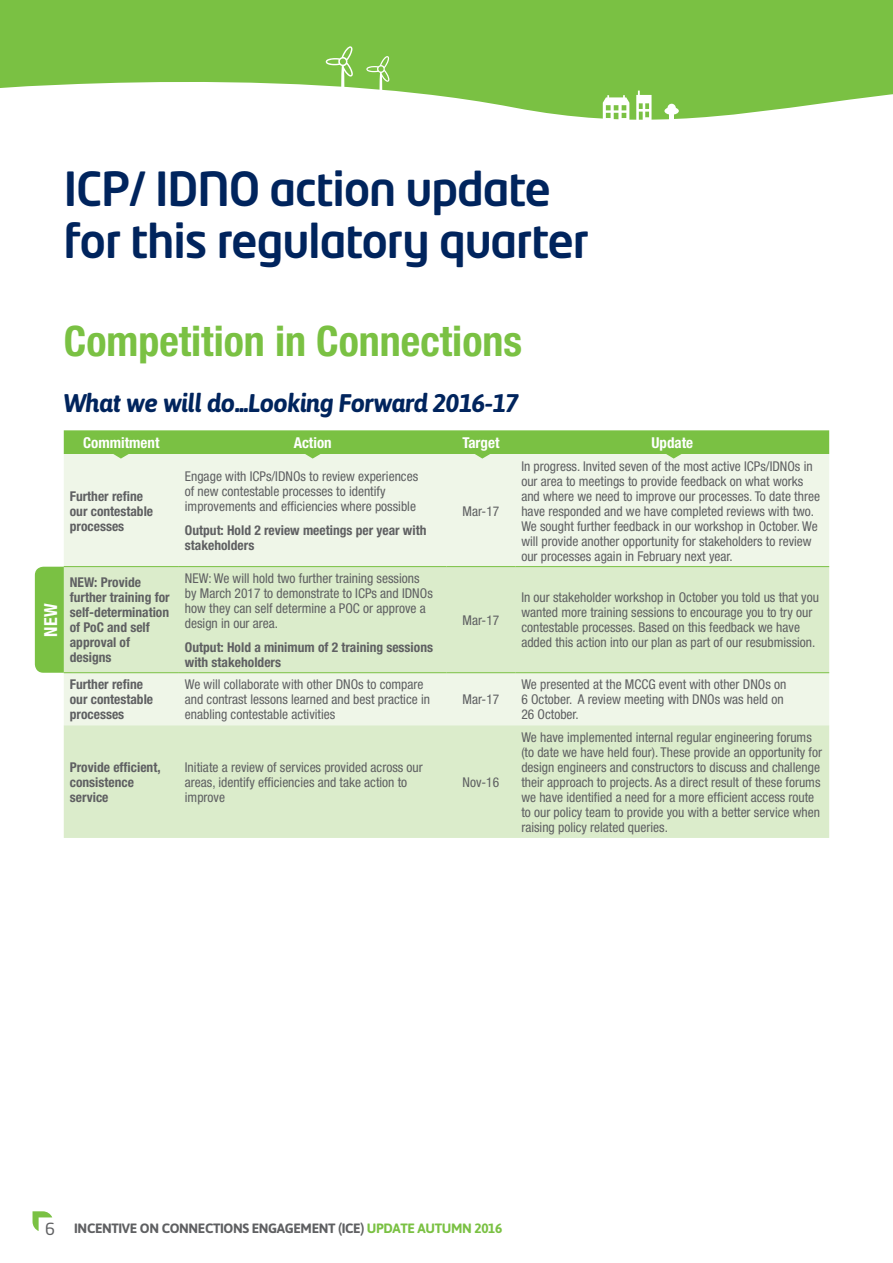
<style>
.page{position:relative;width:893px;height:1263px;background:#fff}
.page>*{position:absolute;margin:0;border:0;box-sizing:border-box;transform-origin:0 0}
.t1{font:500 46.5px/52.5px "Neo Tech Std";letter-spacing:-.025em;color:#00245d}
.t2{font:700 condensed 42px "Helvetica Neue LT";color:#7ac143}
.t3{font:italic 700 25.5px "Asap";letter-spacing:-.025em;color:#00245d}
.t4{font:700 condensed 18px "Helvetica Neue LT";color:#fff}
.t5{font:700 condensed 15px "Helvetica Neue LT";color:#fff}
.t6{font:condensed 13.5px/15px "Helvetica Neue LT";color:#5f6062}
.t7{font:700 condensed 13.5px/15px "Helvetica Neue LT";color:#5f6062}
.t8{font:700 13.5px "Asap";letter-spacing:-.025em;color:#5f6062}
.s1{font-family:"Neo Tech Std";font-weight:400;font-size:16.5px}
.s2{color:#7ac143}
</style>
<div class="page">
<svg style="left:0;top:0;width:893px;height:120px"></svg>
<svg style="left:326px;top:46px;width:27px;height:43px"></svg>
<svg style="left:366px;top:56px;width:23px;height:36px"></svg>
<svg style="left:636px;top:91px;width:15px;height:29px"></svg>
<svg style="left:664px;top:104px;width:15px;height:16px"></svg>
<svg style="left:603px;top:95px;width:26px;height:25px"></svg>
<div style="left:35px;top:567px;width:42px;height:106px;background:#7ac143;border-radius:9px"></div>
<div style="left:64px;top:459px;width:765px;height:107px;background:#eff6e8"></div>
<svg style="left:64px;top:567px;width:765px;height:271px;background:#deedd0"></svg>
<hr style="left:64px;top:566px;width:115px;height:1px;background:#7ac143">
<hr style="left:179px;top:566px;width:267px;height:1px;background:#7ac143">
<hr style="left:446px;top:566px;width:69px;height:1px;background:#7ac143">
<hr style="left:515px;top:566px;width:314px;height:1px;background:#7ac143">
<hr style="left:64px;top:672px;width:115px;height:1px;background:#7ac143">
<hr style="left:179px;top:672px;width:267px;height:1px;background:#7ac143">
<hr style="left:446px;top:672px;width:69px;height:1px;background:#7ac143">
<hr style="left:515px;top:672px;width:314px;height:1px;background:#7ac143">
<svg style="left:64px;top:430px;width:765px;height:29px;background:#8fca60"></svg>
<svg style="left:33px;top:1211px;width:19px;height:20px"></svg>
<h1 class="t1" style="left:64px;top:161px;width:527px">ICP/ IDNO action update for this regulatory quarter</h1>
<h2 class="t2" style="left:64px;top:315px;width:460px">Competition in Connections</h2>
<h3 class="t3" style="left:64px;top:388px;width:457px">What we will do...Looking Forward 2016-17</h3>
<p class="t5" style="left:83px;top:434px;width:78px">Commitment</p>
<p class="t5" style="left:294px;top:434px;width:40px">Action</p>
<p class="t5" style="left:462px;top:434px;width:39px">Target</p>
<p class="t5" style="left:651px;top:434px;width:43px">Update</p>
<p class="t7" style="left:70px;top:488px;width:85px">Further refine our contestable processes</p>
<p class="t6" style="left:521px;top:458px;width:300px">In progress. Invited seven of the most active ICPs/IDNOs in our area to meetings to provide feedback on what works and where we need to improve our processes. To date three have responded and we have completed reviews with two.<br>We sought further feedback in our workshop in October. We will provide another opportunity for stakeholders to review our processes again in February next year.</p>
<p class="t6" style="left:185px;top:469px;width:235px">Engage with ICPs/IDNOs to review experiences of new contestable processes to identify improvements and efficiencies where possible</p>
<p class="t7" style="left:185px;top:522px;width:243px">Output: Hold 2 review meetings per year with stakeholders</p>
<p class="t6" style="left:463px;top:503px;width:38px">Mar-17</p>
<h3 class="t4" style="left:40px;top:637px;width:35px;rotate:-90deg">New</h3>
<p class="t7" style="left:70px;top:575px;width:101px">NEW: Provide further training for self-determination of PoC and self approval of designs</p>
<p class="t6" style="left:185px;top:571px;width:249px">NEW: We will hold two further training sessions by March 2017 to demonstrate to ICPs and IDNOs how they can self determine a POC or approve a design in our area.</p>
<p class="t7" style="left:185px;top:639px;width:250px">Output: Hold a minimum of 2 training sessions with stakeholders</p>
<p class="t7" style="left:70px;top:677px;width:85px">Further refine our contestable processes</p>
<p class="t6" style="left:185px;top:677px;width:247px">We will collaborate with other DNOs to compare and contrast lessons learned and best practice in enabling contestable activities</p>
<p class="t7" style="left:70px;top:759px;width:92px">Provide efficient, consistence service</p>
<p class="t6" style="left:185px;top:759px;width:239px">Initiate a review of services provided across our areas, identify efficiencies and take action to improve</p>
<p class="t6" style="left:463px;top:613px;width:38px">Mar-17</p>
<p class="t6" style="left:463px;top:692px;width:38px">Mar-17</p>
<p class="t6" style="left:463px;top:774px;width:38px">Nov-16</p>
<p class="t6" style="left:521px;top:590px;width:299px">In our stakeholder workshop in October you told us that you wanted more training sessions to encourage you to try our contestable processes. Based on this feedback we have added this action into our plan as part of our resubmission.</p>
<p class="t6" style="left:521px;top:677px;width:266px">We presented at the MCCG event with other DNOs on<br>6 October. A review meeting with DNOs was held on<br>26 October.</p>
<p class="t6" style="left:521px;top:729px;width:302px">We have implemented internal regular engineering forums (to date we have held four). These provide an opportunity for design engineers and constructors to discuss and challenge their approach to projects. As a direct result of these forums we have identified a need for a more efficient access route to our policy team to provide you with a better service when raising policy related queries.</p>
<p class="t8" style="left:45px;top:1220px;width:459px"><span class="s1">6</span> INCENTIVE ON CONNECTIONS ENGAGEMENT (ICE) <span class="s2">UPDATE AUTUMN 2016</span></p>
</div>
